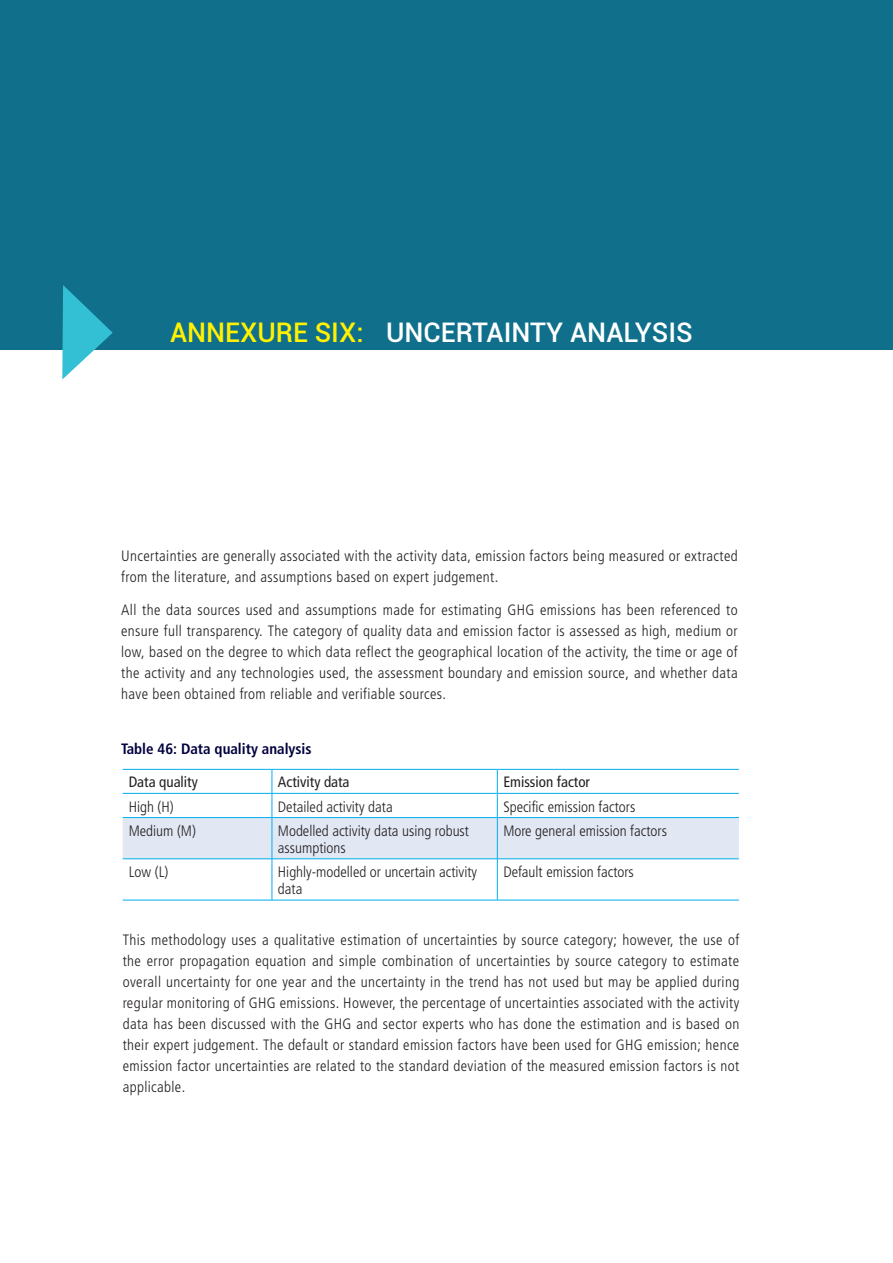
<style>
.page{position:relative;width:893px;height:1263px;background:#fff}
.page>*{position:absolute;margin:0;border:0;box-sizing:border-box;transform-origin:0 0}
.Heading_1{font:500 27px "Roboto";color:#fff}
.Body{font:15px/21px "Frutiger LT 47 Lt Cn";letter-spacing:.025em;color:#231f20;text-align:justify}
.Body-2{font:15px/17.2px "Frutiger LT 47 Lt Cn";color:#231f20}
.t1{font:15px "Frutiger LT 57 Cn";color:#231f20}
.Table_Caption{font:15px "Frutiger LT 67 Bd Cn";color:#02003e}
.s1{color:#fff101}
</style>
<div class="page">
<div style="left:0;top:0;width:893px;height:349px;background:#10708c"></div>
<svg style="left:62px;top:285px;width:51px;height:94px"></svg>
<svg style="left:123px;top:770px;width:616px;height:88px"></svg>
<hr style="left:123px;top:817px;width:149px;height:1px;background:#00aeef">
<hr style="left:272px;top:817px;width:225px;height:1px;background:#00aeef">
<hr style="left:272px;top:818px;width:1px;height:41px;background:#00aeef">
<hr style="left:497px;top:817px;width:242px;height:1px;background:#00aeef">
<hr style="left:497px;top:818px;width:1px;height:41px;background:#00aeef">
<hr style="left:123px;top:858px;width:149px;height:1px;background:#00aeef">
<hr style="left:272px;top:858px;width:225px;height:1px;background:#00aeef">
<hr style="left:272px;top:859px;width:1px;height:41px;background:#00aeef">
<hr style="left:497px;top:858px;width:242px;height:1px;background:#00aeef">
<hr style="left:497px;top:859px;width:1px;height:41px;background:#00aeef">
<hr style="left:123px;top:900px;width:149px;height:1px;background:#00aeef">
<hr style="left:272px;top:900px;width:225px;height:1px;background:#00aeef">
<hr style="left:497px;top:900px;width:242px;height:1px;background:#00aeef">
<hr style="left:123px;top:769px;width:149px;height:1px;background:#00aeef">
<hr style="left:272px;top:769px;width:225px;height:1px;background:#00aeef">
<hr style="left:497px;top:769px;width:242px;height:1px;background:#00aeef">
<hr style="left:123px;top:793px;width:149px;height:1px;background:#00aeef">
<hr style="left:272px;top:793px;width:225px;height:1px;background:#00aeef">
<hr style="left:497px;top:793px;width:242px;height:1px;background:#00aeef">
<p class="Heading_1" style="left:170px;top:314px;width:524px"><span class="s1">ANNEXURE SIX:</span> UNCERTAINTY ANALYSIS</p>
<p class="Body" style="left:121px;top:545px;width:618px">Uncertainties are generally associated with the activity data, emission factors being measured or extracted from the literature, and assumptions based on expert judgement.</p>
<p class="Body" style="left:121px;top:600px;width:618px">All the data sources used and assumptions made for estimating GHG emissions has been referenced to ensure full transparency. The category of quality data and emission factor is assessed as high, medium or low, based on the degree to which data reflect the geographical location of the activity, the time or age of the activity and any technologies used, the assessment boundary and emission source, and whether data have been obtained from reliable and verifiable sources.</p>
<p class="Table_Caption" style="left:121px;top:740px;width:192px">Table 46: Data quality analysis</p>
<p class="t1" style="left:129px;top:773px;width:71px">Data quality</p>
<p class="t1" style="left:278px;top:773px;width:73px">Activity data</p>
<p class="t1" style="left:503px;top:773px;width:88px">Emission factor</p>
<p class="Body" style="left:129px;top:796px;width:46px">High (H)</p>
<p class="Body-2" style="left:278px;top:798px;width:116px">Detailed activity data</p>
<p class="Body-2" style="left:503px;top:798px;width:133px">Specific emission factors</p>
<p class="Body" style="left:129px;top:820px;width:69px">Medium (M)</p>
<p class="Body-2" style="left:278px;top:822px;width:193px">Modelled activity data using robust assumptions</p>
<p class="Body-2" style="left:503px;top:822px;width:165px">More general emission factors</p>
<p class="Body" style="left:129px;top:861px;width:41px">Low (L)</p>
<p class="Body-2" style="left:278px;top:863px;width:201px">Highly-modelled or uncertain activity data</p>
<p class="Body-2" style="left:503px;top:863px;width:132px">Default emission factors</p>
<p class="Body" style="left:123px;top:930px;width:618px">This methodology uses a qualitative estimation of uncertainties by source category; however, the use of the error propagation equation and simple combination of uncertainties by source category to estimate overall uncertainty for one year and the uncertainty in the trend has not used but may be applied during regular monitoring of GHG emissions. However, the percentage of uncertainties associated with the activity data has been discussed with the GHG and sector experts who has done the estimation and is based on their expert judgement. The default or standard emission factors have been used for GHG emission; hence emission factor uncertainties are related to the standard deviation of the measured emission factors is not applicable.</p>
</div>
